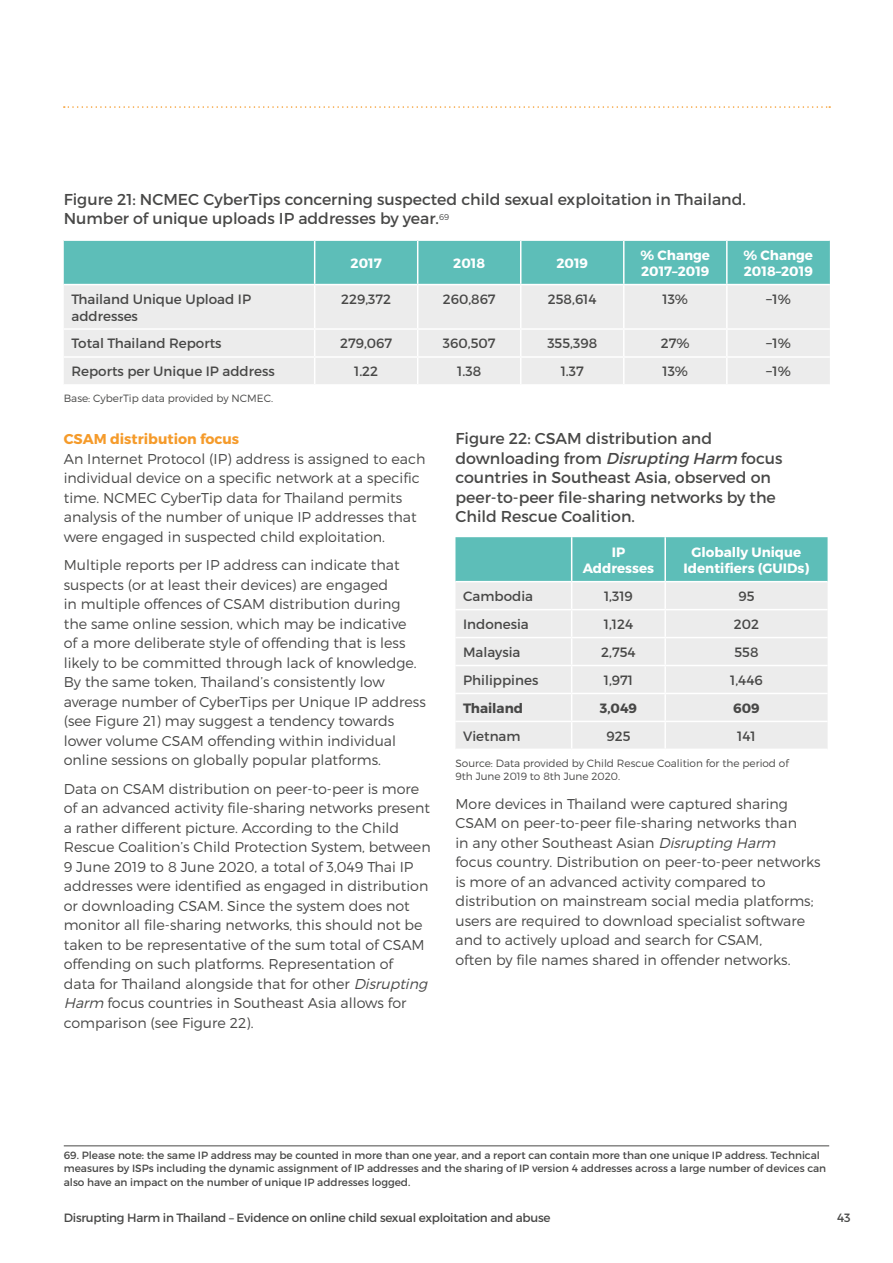
<style>
.page{position:relative;width:893px;height:1263px;background:#fff}
.page>*{position:absolute;margin:0;border:0;box-sizing:border-box;transform-origin:0 0}
.t1{font:15.75px/19.5px "Montserrat";color:#484847}
.t2{font:300 14.25px/19.5px "Montserrat";color:#484847}
.t3{font:700 14.25px "Montserrat";color:#f59b2b}
.t4{font:13.5px/16.5px "Montserrat";color:#484847}
.t5{font:700 13.5px/16.5px "Montserrat";color:#fff}
.t6{font:700 13.5px "Montserrat";color:#484847}
.t7{font:12px "Montserrat";letter-spacing:-.02em;color:#484847}
.t8{font:10.5px/13.5px "Montserrat";color:#484847}
.t9{font:300 10.5px/13.5px "Montserrat";color:#484847}
.s1{font-style:italic}
</style>
<div class="page">
<svg style="left:64px;top:106px;width:766px;height:2px"></svg>
<div style="left:64px;top:241px;width:766px;height:43px;background:#5dbeb8"></div>
<div style="left:64px;top:285px;width:766px;height:99px;background:#ececec"></div>
<hr style="left:314px;top:241px;width:1px;height:43px;background:#fff">
<hr style="left:417px;top:241px;width:1px;height:43px;background:#fff">
<hr style="left:520px;top:241px;width:1px;height:43px;background:#fff">
<hr style="left:623px;top:241px;width:1px;height:43px;background:#fff">
<hr style="left:726px;top:241px;width:2px;height:43px;background:#fff">
<hr style="left:314px;top:285px;width:1px;height:43px;background:#fff">
<hr style="left:417px;top:285px;width:1px;height:43px;background:#fff">
<hr style="left:520px;top:285px;width:1px;height:43px;background:#fff">
<hr style="left:623px;top:285px;width:1px;height:43px;background:#fff">
<hr style="left:726px;top:285px;width:2px;height:43px;background:#fff">
<hr style="left:64px;top:328px;width:251px;height:2px;background:#fff">
<hr style="left:315px;top:328px;width:103px;height:2px;background:#fff">
<hr style="left:418px;top:328px;width:103px;height:2px;background:#fff">
<hr style="left:521px;top:328px;width:103px;height:2px;background:#fff">
<hr style="left:624px;top:328px;width:103px;height:2px;background:#fff">
<hr style="left:727px;top:328px;width:103px;height:2px;background:#fff">
<hr style="left:726px;top:330px;width:2px;height:26px;background:#fff">
<hr style="left:64px;top:356px;width:251px;height:2px;background:#fff">
<hr style="left:315px;top:356px;width:103px;height:2px;background:#fff">
<svg style="left:314px;top:330px;width:1px;height:54px"></svg>
<hr style="left:418px;top:356px;width:103px;height:2px;background:#fff">
<svg style="left:417px;top:330px;width:1px;height:54px"></svg>
<hr style="left:521px;top:356px;width:103px;height:2px;background:#fff">
<svg style="left:520px;top:330px;width:1px;height:54px"></svg>
<hr style="left:624px;top:356px;width:103px;height:2px;background:#fff">
<svg style="left:623px;top:330px;width:1px;height:54px"></svg>
<hr style="left:727px;top:356px;width:103px;height:2px;background:#fff">
<hr style="left:726px;top:358px;width:2px;height:26px;background:#fff">
<hr style="left:64px;top:1145px;width:765px;height:1px;background:#484847">
<svg style="left:455px;top:537px;width:373px;height:212px;background:#cfe3e2"></svg>
<hr style="left:665px;top:721px;width:163px;height:1px;background:#fff">
<hr style="left:664px;top:722px;width:2px;height:27px;background:#fff">
<hr style="left:455px;top:581px;width:117px;height:1px;background:#fff">
<hr style="left:572px;top:581px;width:93px;height:1px;background:#fff">
<hr style="left:665px;top:581px;width:163px;height:1px;background:#fff">
<p class="t1" style="left:64px;top:189px;width:684px">Figure 21: NCMEC CyberTips concerning suspected child sexual exploitation in Thailand.<br>Number of unique uploads IP addresses by year.<sup>69</sup></p>
<p class="t5" style="left:351px;top:255px;width:33px">2017</p>
<p class="t5" style="left:453px;top:255px;width:33px">2018</p>
<p class="t5" style="left:556px;top:255px;width:33px">2019</p>
<p class="t5" style="left:641px;top:247px;width:71px">% Change<br>2017–2019</p>
<p class="t5" style="left:744px;top:247px;width:71px">% Change<br>2018–2019</p>
<p class="t4" style="left:71px;top:291px;width:181px">Thailand Unique Upload IP addresses</p>
<p class="t4" style="left:341px;top:291px;width:51px">229,372</p>
<p class="t4" style="left:443px;top:291px;width:54px">260,867</p>
<p class="t4" style="left:548px;top:291px;width:50px">258,614</p>
<p class="t4" style="left:662px;top:291px;width:27px">13%</p>
<p class="t4" style="left:766px;top:291px;width:27px">−1%</p>
<p class="t4" style="left:71px;top:335px;width:152px">Total Thailand Reports</p>
<p class="t4" style="left:340px;top:335px;width:54px">279,067</p>
<p class="t4" style="left:443px;top:335px;width:54px">360,507</p>
<p class="t4" style="left:547px;top:335px;width:51px">355,398</p>
<p class="t4" style="left:661px;top:335px;width:30px">27%</p>
<p class="t4" style="left:766px;top:335px;width:27px">−1%</p>
<p class="t4" style="left:71px;top:363px;width:205px">Reports per Unique IP address</p>
<p class="t4" style="left:354px;top:363px;width:26px">1.22</p>
<p class="t4" style="left:457px;top:363px;width:25px">1.38</p>
<p class="t4" style="left:561px;top:363px;width:25px">1.37</p>
<p class="t4" style="left:662px;top:363px;width:27px">13%</p>
<p class="t4" style="left:766px;top:363px;width:27px">−1%</p>
<p class="t9" style="left:64px;top:391px;width:211px">Base: CyberTip data provided by NCMEC.</p>
<p class="t3" style="left:64px;top:430px;width:177px">CSAM distribution focus</p>
<p class="t2" style="left:64px;top:449px;width:363px">An Internet Protocol (IP) address is assigned to each individual device on a specific network at a specific time. NCMEC CyberTip data for Thailand permits analysis of the number of unique IP addresses that were engaged in suspected child exploitation.</p>
<p class="t2" style="left:64px;top:555px;width:364px">Multiple reports per IP address can indicate that suspects (or at least their devices) are engaged<br>in multiple offences of CSAM distribution during the same online session, which may be indicative<br>of a more deliberate style of offending that is less likely to be committed through lack of knowledge.<br>By the same token, Thailand’s consistently low average number of CyberTips per Unique IP address (see Figure 21) may suggest a tendency towards lower volume CSAM offending within individual online sessions on globally popular platforms.</p>
<p class="t2" style="left:64px;top:778px;width:369px">Data on CSAM distribution on peer-to-peer is more of an advanced activity file-sharing networks present a rather different picture. According to the Child Rescue Coalition’s Child Protection System, between 9 June 2019 to 8 June 2020, a total of 3,049 Thai IP addresses were identified as engaged in distribution or downloading CSAM. Since the system does not monitor all file-sharing networks, this should not be taken to be representative of the sum total of CSAM offending on such platforms. Representation of<br>data for Thailand alongside that for other <span class="s1">Disrupting Harm</span> focus countries in Southeast Asia allows for comparison (see Figure 22).</p>
<p class="t1" style="left:455px;top:429px;width:329px">Figure 22: CSAM distribution and downloading from <span class="s1">Disrupting Harm</span> focus countries in Southeast Asia, observed on peer-to-peer file-sharing networks by the Child Rescue Coalition.</p>
<p class="t5" style="left:583px;top:544px;width:73px;text-align:center">IP<br>Addresses</p>
<p class="t5" style="left:684px;top:544px;width:127px;text-align:center">Globally Unique<br>Identifiers (GUIDs)</p>
<p class="t4" style="left:463px;top:588px;width:71px">Cambodia</p>
<p class="t4" style="left:604px;top:588px;width:30px">1,319</p>
<p class="t4" style="left:738px;top:588px;width:18px">95</p>
<p class="t4" style="left:463px;top:616px;width:67px">Indonesia</p>
<p class="t4" style="left:604px;top:616px;width:31px">1,124</p>
<p class="t4" style="left:734px;top:616px;width:27px">202</p>
<p class="t4" style="left:463px;top:644px;width:59px">Malaysia</p>
<p class="t4" style="left:601px;top:644px;width:36px">2,754</p>
<p class="t4" style="left:734px;top:644px;width:26px">558</p>
<p class="t4" style="left:463px;top:672px;width:77px">Philippines</p>
<p class="t4" style="left:604px;top:672px;width:31px">1,971</p>
<p class="t4" style="left:730px;top:672px;width:34px">1,446</p>
<p class="t6" style="left:463px;top:700px;width:61px">Thailand</p>
<p class="t6" style="left:600px;top:700px;width:39px">3,049</p>
<p class="t6" style="left:733px;top:700px;width:28px">609</p>
<p class="t4" style="left:463px;top:728px;width:59px">Vietnam</p>
<p class="t4" style="left:606px;top:728px;width:26px">925</p>
<p class="t4" style="left:737px;top:728px;width:20px">141</p>
<p class="t9" style="left:455px;top:756px;width:335px">Source: Data provided by Child Rescue Coalition for the period of<br>9th June 2019 to 8th June 2020.</p>
<p class="t2" style="left:455px;top:793px;width:367px">More devices in Thailand were captured sharing CSAM on peer-to-peer file-sharing networks than<br>in any other Southeast Asian <span class="s1">Disrupting Harm<br></span>focus country. Distribution on peer-to-peer networks is more of an advanced activity compared to distribution on mainstream social media platforms; users are required to download specialist software and to actively upload and search for CSAM,<br>often by file names shared in offender networks.</p>
<p class="t8" style="left:64px;top:1148px;width:764px">69. Please note: the same IP address may be counted in more than one year, and a report can contain more than one unique IP address. Technical measures by ISPs including the dynamic assignment of IP addresses and the sharing of IP version 4 addresses across a large number of devices can also have an impact on the number of unique IP addresses logged.</p>
<p class="t7" style="left:64px;top:1210px;width:488px">Disrupting Harm in Thailand – Evidence on online child sexual exploitation and abuse</p>
<p class="t7" style="left:837px;top:1210px;width:15px">43</p>
</div>
